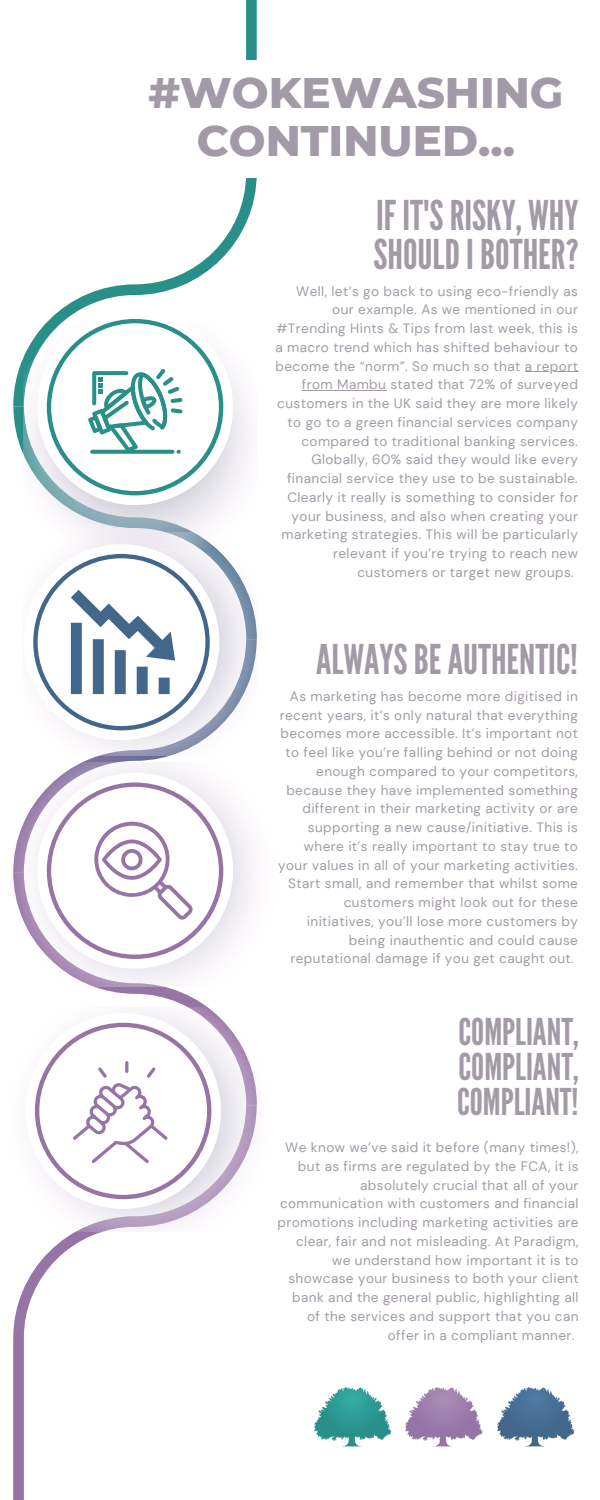
<style>
.page{position:relative;width:600px;height:1500px;background:#fff}
.page>*{position:absolute;margin:0;border:0;box-sizing:border-box;transform-origin:0 0}
.t1{font:800 43.6px "Montserrat";color:#a39aa7}
.t2{font:41px/39.8px "League Gothic";color:#a39aa7}
.t3{font:36.9px/35.2px "League Gothic";color:#a39aa7;text-align:justify}
.t4{font:13.6px/18.8px "DM Sans";letter-spacing:.03em;color:#a39aa7;text-align:right}
</style>
<div class="page">
<svg style="left:13px;top:0;width:244px;height:406px"></svg>
<svg style="left:13px;top:406px;width:244px;height:233px"></svg>
<svg style="left:81px;top:639px;width:176px;height:124px"></svg>
<svg style="left:92px;top:986px;width:117px;height:22px"></svg>
<svg style="left:13px;top:1231px;width:92px;height:269px"></svg>
<img style="left:24px;top:324px;width:232px;height:208px">
<img style="left:24px;top:532px;width:232px;height:224px">
<img style="left:13px;top:763px;width:241px;height:223px">
<img style="left:77px;top:1008px;width:180px;height:223px">
<svg style="left:37px;top:309px;width:196px;height:196px"></svg>
<svg style="left:24px;top:544px;width:195px;height:196px"></svg>
<svg style="left:37px;top:773px;width:196px;height:196px"></svg>
<svg style="left:34px;top:1013px;width:187px;height:196px"></svg>
<svg style="left:47px;top:319px;width:176px;height:176px"></svg>
<svg style="left:35px;top:1023px;width:176px;height:176px"></svg>
<svg style="left:33px;top:554px;width:177px;height:176px"></svg>
<svg style="left:47px;top:782px;width:176px;height:177px"></svg>
<div style="left:78px;top:60px;width:522px;height:117px;background:#fff"></div>
<hr style="left:525px;top:371px;width:53px;height:1px;background:#a39aa7">
<hr style="left:302px;top:390px;width:84px;height:1px;background:#a39aa7">
<img style="left:406px;top:1388px;width:77px;height:58px">
<img style="left:314px;top:1388px;width:78px;height:58px">
<img style="left:498px;top:1388px;width:77px;height:58px">
<p class="t1" style="left:148px;top:66px;width:417px">#WOKEWASHING</p>
<p class="t1" style="left:197px;top:114px;width:320px">CONTINUED...</p>
<p class="t2" style="left:373px;top:196px;width:207px">IF IT'SRISKY, WHY<br>SHOULDIBOTHER?</p>
<p class="t4" style="left:275px;top:282px;width:304px">Well, let’s go back to using eco-friendly as our example. As we mentioned in our #Trending Hints &amp; Tips from last week, this is a macro trend which has shifted behaviour to become the “norm”. So much so that a report from Mambu stated that 72% of surveyed customers in the UK said they are more likely to go to a green financial services company compared to traditional banking services.<br>Globally, 60% said they would like every financial service they use to be sustainable.<br>Clearly it really is something to consider for your business, and also when creating your marketing strategies. This will be particularly relevant if you’re trying to reach new customers or target new groups.</p>
<p class="t2" style="left:316px;top:640px;width:263px">ALWAYSBEAUTHENTIC!</p>
<p class="t4" style="left:278px;top:687px;width:301px">As marketing has become more digitised in recent years, it’s only natural that everything becomes more accessible. It’s important not to feel like you’re falling behind or not doing enough compared to your competitors, because they have implemented something different in their marketing activity or are supporting a new cause/initiative. This is where it’s really important to stay true to your values in all of your marketing activities.<br>Start small, and remember that whilst some customers might look out for these initiatives, you’ll lose more customers by being inauthentic and could cause reputational damage if you get caught out.</p>
<p class="t3" style="left:457px;top:1015px;width:123px">COMPLIANT, COMPLIANT, COMPLIANT!</p>
<p class="t4" style="left:277px;top:1138px;width:303px">We know we’ve said it before (many times!), but as firms are regulated by the FCA, it is absolutely crucial that all of your communication with customers and financial promotions including marketing activities are clear, fair and not misleading. At Paradigm, we understand how important it is to showcase your business to both your client bank and the general public, highlighting all of the services and support that you can offer in a compliant manner.</p>
</div>
